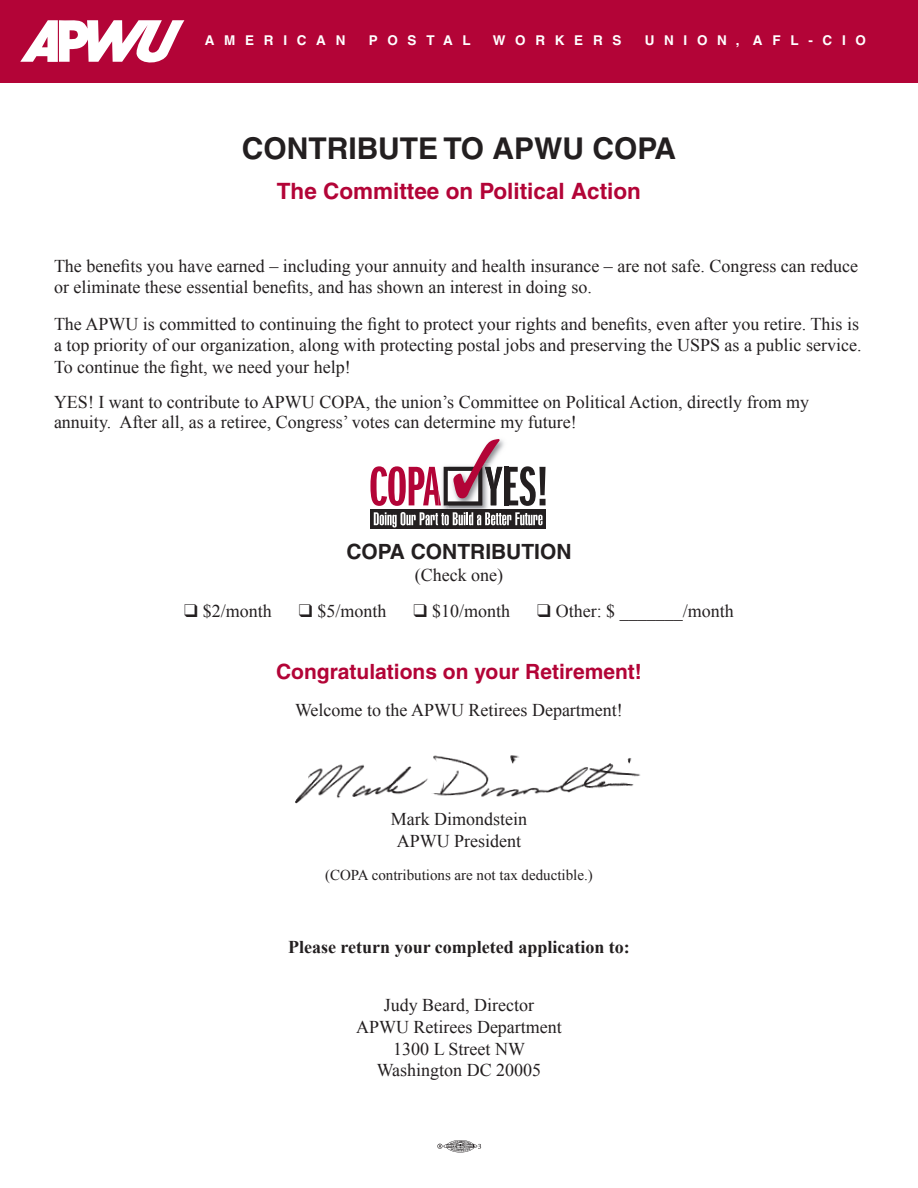
<style>
.page{position:relative;width:918px;height:1188px;background:#fff}
.page>*{position:absolute;margin:0;border:0;box-sizing:border-box;transform-origin:0 0}
.t1{font:700 30px "Helvetica";color:#231f20}
.t2{font:700 22.5px "Helvetica";color:#b30437}
.t3{font:700 21px "Helvetica";color:#b30437}
.t4{font:700 21px "Helvetica";color:#231f20}
.Plain_Text{font:18px/21.6px "Times New Roman";color:#231f20}
.Plain_Text-2{font:700 18px "Times New Roman";color:#231f20}
.Plain_Text-3{font:15px "Times New Roman";color:#231f20}
.t5{font:700 13.5px "Helvetica";letter-spacing:.72em;color:#fff}
</style>
<div class="page">
<div style="left:0;top:0;width:918px;height:82px;background:#b30437"></div>
<svg style="left:20px;top:20px;width:164px;height:43px"></svg>
<svg style="left:437px;top:1140px;width:44px;height:13px"></svg>
<img style="left:438px;top:506px;width:53px;height:4px">
<img style="left:448px;top:506px;width:43px;height:3px">
<svg style="left:370px;top:439px;width:176px;height:67px"></svg>
<div style="left:370px;top:510px;width:176px;height:19px;background:#231f20"></div>
<svg style="left:374px;top:512px;width:73px;height:16px"></svg>
<svg style="left:445px;top:515px;width:4px;height:10px"></svg>
<svg style="left:453px;top:512px;width:90px;height:13px"></svg>
<img style="left:295px;top:755px;width:346px;height:49px">
<p class="t5" style="left:205px;top:32px;width:142px">AMERICAN</p>
<p class="t5" style="left:369px;top:32px;width:104px">POSTAL</p>
<p class="t5" style="left:493px;top:32px;width:130px">WORKERS</p>
<p class="t5" style="left:645px;top:32px;width:223px">UNION, AFL-CIO</p>
<p class="t1" style="left:242px;top:130px;width:436px">CONTRIBUTE TO APWU COPA</p>
<p class="t2" style="left:277px;top:177px;width:366px">The Committee on Political Action</p>
<p class="Plain_Text" style="left:54px;top:254px;width:806px">The benefits you have earned – including your annuity and health insurance – are not safe. Congress can reduce or eliminate these essential benefits, and has shown an interest in doing so.</p>
<p class="Plain_Text" style="left:54px;top:313px;width:809px">The APWU is committed to continuing the fight to protect your rights and benefits, even after you retire. This is a top priority of our organization, along with protecting postal jobs and preserving the USPS as a public service.<br>To continue the fight, we need your help!</p>
<p class="Plain_Text" style="left:54px;top:392px;width:757px;line-height:19.8px">YES! I want to contribute to APWU COPA, the union’s Committee on Political Action, directly from my annuity. After all, as a retiree, Congress’ votes can determine my future!</p>
<p class="t4" style="left:346px;top:539px;width:227px">COPA CONTRIBUTION</p>
<p class="Plain_Text" style="left:415px;top:563px;width:90px">(Check one)</p>
<p class="Plain_Text" style="left:184px;top:600px;width:89px">❑ $2/month</p>
<p class="Plain_Text" style="left:299px;top:600px;width:89px">❑ $5/month</p>
<p class="Plain_Text" style="left:414px;top:600px;width:98px">❑ $10/month</p>
<p class="Plain_Text" style="left:537px;top:600px;width:198px">❑ Other: $ _______/month</p>
<p class="t3" style="left:276px;top:659px;width:367px">Congratulations on your Retirement!</p>
<p class="Plain_Text" style="left:295px;top:698px;width:329px">Welcome to the APWU Retirees Department!</p>
<p class="Plain_Text" style="left:391px;top:808px;width:138px;text-align:center">Mark Dimondstein<br>APWU President</p>
<p class="Plain_Text-3" style="left:325px;top:865px;width:269px">(COPA contributions are not tax deductible.)</p>
<p class="Plain_Text-2" style="left:288px;top:935px;width:343px">Please return your completed application to:</p>
<p class="Plain_Text" style="left:356px;top:994px;width:207px;text-align:center">Judy Beard, Director<br>APWU Retirees Department<br>1300 L Street NW<br>Washington DC 20005</p>
</div>
